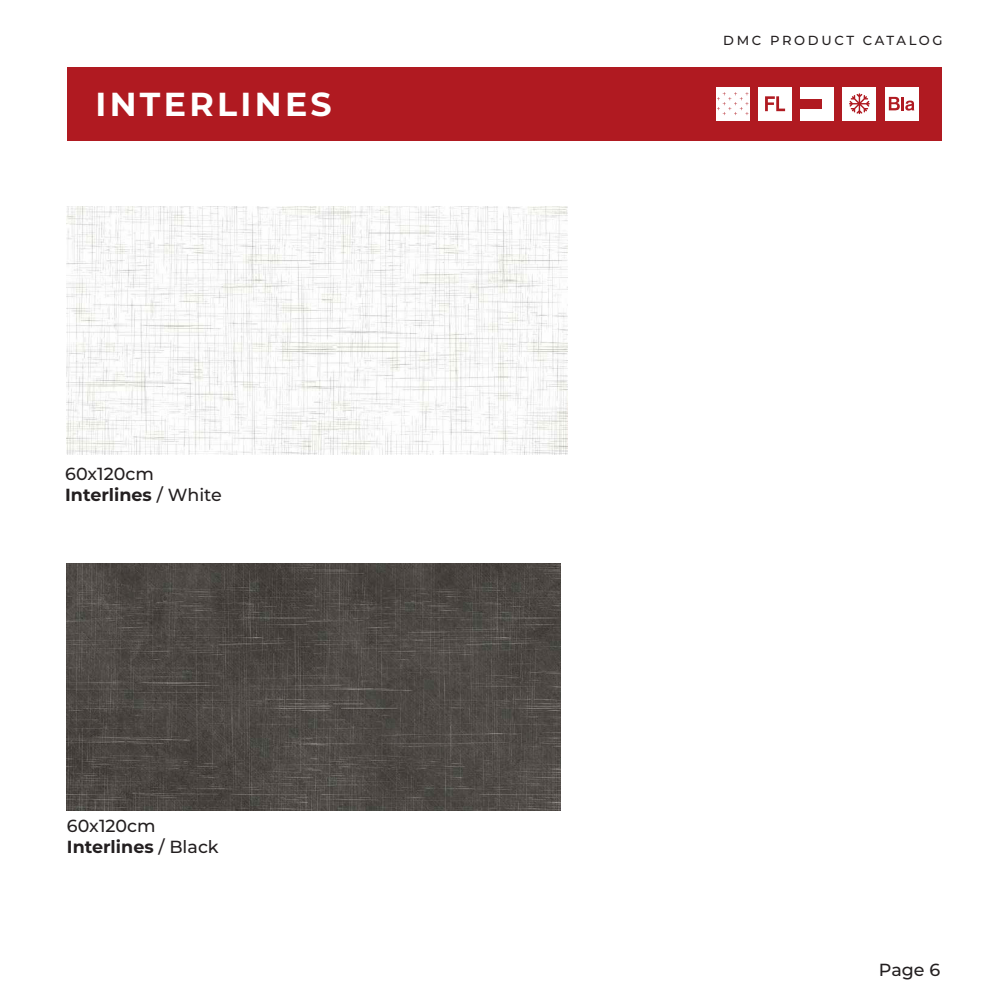
<style>
.page{position:relative;width:1008px;height:1008px;background:#fff}
.page>*{position:absolute;margin:0;border:0;box-sizing:border-box;transform-origin:0 0}
.Paragraph{font:700 33.25px "Montserrat";letter-spacing:.1em;color:#fff}
.Paragraph-2{font:700 17.5px "Montserrat";color:#231f20}
.Paragraph-3{font:500 17.5px "Montserrat";color:#231f20}
.t1{font:500 13.12px "Montserrat";letter-spacing:.2em;color:#231f20}
.s1{font-weight:500}
</style>
<div class="page">
<div style="left:67px;top:67px;width:874px;height:74px;background:#b01a21"></div>
<div style="left:800px;top:87px;width:34px;height:34px;background:#fff"></div>
<div style="left:800px;top:99px;width:22px;height:9px;background:#b01a21"></div>
<div style="left:758px;top:87px;width:34px;height:34px;background:#fff"></div>
<svg style="left:765px;top:96px;width:20px;height:15px"></svg>
<div style="left:885px;top:87px;width:33px;height:34px;background:#fff"></div>
<svg style="left:889px;top:97px;width:25px;height:14px"></svg>
<div style="left:843px;top:87px;width:33px;height:34px;background:#fff"></div>
<svg style="left:849px;top:93px;width:21px;height:21px"></svg>
<img style="left:67px;top:207px;width:500px;height:248px">
<img style="left:67px;top:564px;width:494px;height:246px">
<div style="left:716px;top:87px;width:34px;height:34px;background:#fff"></div>
<svg style="left:717px;top:92px;width:31px;height:23px"></svg>
<p class="Paragraph" style="left:95px;top:80px;width:238px">INTERLINES</p>
<p class="Paragraph-3" style="left:65px;top:461px;width:90px">60x120cm</p>
<p class="Paragraph-2" style="left:65px;top:482px;width:158px">Interlines <span class="s1">/ White</span></p>
<p class="Paragraph-3" style="left:67px;top:814px;width:90px">60x120cm</p>
<p class="Paragraph-2" style="left:67px;top:834px;width:153px">Interlines <span class="s1">/ Black</span></p>
<p class="t1" style="left:723px;top:31px;width:221px">DMC PRODUCT CATALOG</p>
<p class="Paragraph-3" style="left:879px;top:957px;width:63px">Page 6</p>
</div>
